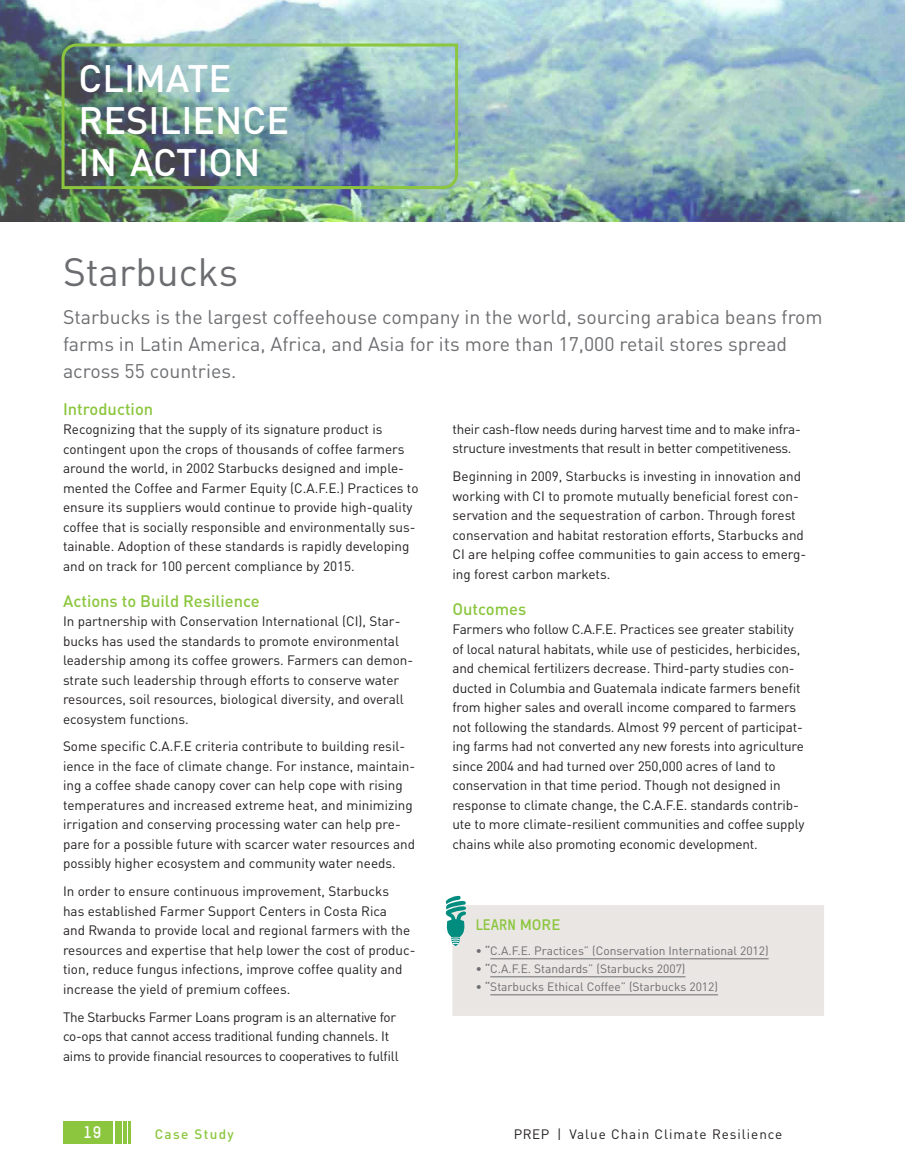
<style>
.page{position:relative;width:905px;height:1175px;background:#fff}
.page>*{position:absolute;margin:0;border:0;box-sizing:border-box;transform-origin:0 0}
.t1{font:39px "DIN";color:#6c6d70}
.t2{font:500 37.8px/42px "DIN";color:#fff}
.t3{font:19.5px/27px "DIN";color:#6d6e71}
.t4{font:500 16.5px "DIN";color:#8bc63e}
.t5{font:700 16.5px "TSTAR";color:#fff}
.t6{font:700 15px "TSTAR";color:#8bc63e}
.t7{font:13.5px/19.5px "DIN";color:#231f20}
.t8{font:13.5px/19.5px "DIN";letter-spacing:-.02em;color:#231f20}
.t9{font:13.5px "DIN";letter-spacing:.07em;color:#231f20}
.t10{font:500 13.5px "DIN";letter-spacing:.1em;color:#8bc63e}
.t11{font:12px "DIN";color:#6d6e71}
.s1{font-family:"DIN";font-weight:500}
.s2{font-weight:500}
</style>
<div class="page">
<div style="left:115px;top:1120px;width:6px;height:23px;background:#8bc63e"></div>
<hr style="left:123px;top:1120px;width:3px;height:23px;background:#8bc63e">
<hr style="left:129px;top:1120px;width:2px;height:23px;background:#8bc63e">
<div style="left:63px;top:1121px;width:49px;height:22px;background:#8bc63e"></div>
<img style="left:0;top:0;width:904px;height:221px">
<hr style="left:63px;top:1120px;width:2px;height:23px;background:#8bc63e">
<img style="left:60px;top:42px;width:399px;height:148px">
<svg style="left:445px;top:895px;width:379px;height:120px"></svg>
<hr style="left:490px;top:958px;width:278px;height:1px;background:#6d6e71">
<hr style="left:490px;top:976px;width:195px;height:1px;background:#6d6e71">
<hr style="left:490px;top:994px;width:228px;height:1px;background:#6d6e71">
<h2 class="t2" style="left:79px;top:56px;width:212px">CLIMATE<br>RESILIENCE<br>IN ACTION</h2>
<h1 class="t1" style="left:63px;top:248px;width:177px">Starbucks</h1>
<h3 class="t3" style="left:63px;top:303px;width:761px">Starbucks is the largest coffeehouse company in the world, sourcing arabica beans from farms in Latin America, Africa, and Asia for its more than 17,000 retail stores spread across 55 countries.</h3>
<p class="t4" style="left:63px;top:398px;width:92px">Introduction</p>
<p class="t7" style="left:63px;top:419px;width:357px">Recognizing that the supply of its signature product is contingent upon the crops of thousands of coffee farmers around the world, in 2002 Starbucks designed and imple&shy;mented the Coffee and Farmer Equity (C.A.F.E.) Practices to ensure its suppliers would continue to provide high-quality coffee that is socially responsible and environmentally sus&shy;tainable. Adoption of these standards is rapidly developing and on track for 100 percent compliance by 2015.</p>
<p class="t4" style="left:63px;top:590px;width:198px">Actions to Build Resilience</p>
<p class="t7" style="left:63px;top:611px;width:352px">In partnership with Conservation International (CI), Star&shy;bucks has used the standards to promote environmental leadership among its coffee growers. Farmers can demon&shy;strate such leadership through efforts to conserve water resources, soil resources, biological diversity, and overall ecosystem functions.</p>
<p class="t7" style="left:63px;top:736px;width:353px">Some specific C.A.F.E criteria contribute to building resil&shy;ience in the face of climate change. For instance, maintain&shy;ing a coffee shade canopy cover can help cope with rising temperatures and increased extreme heat, and minimizing irrigation and conserving processing water can help pre&shy;pare for a possible future with scarcer water resources and possibly higher ecosystem and community water needs.</p>
<p class="t7" style="left:63px;top:881px;width:354px">In order to ensure continuous improvement, Starbucks<br>has established Farmer Support Centers in Costa Rica<br>and Rwanda to provide local and regional farmers with the resources and expertise that help lower the cost of produc&shy;tion, reduce fungus infections, improve coffee quality and increase the yield of premium coffees.</p>
<p class="t8" style="left:63px;top:1006px;width:337px">The Starbucks Farmer Loans program is an alternative for co-ops that cannot access traditional funding channels. It aims to provide financial resources to cooperatives to fulfill</p>
<p class="t8" style="left:452px;top:419px;width:350px">their cash-flow needs during harvest time and to make infra&shy;structure investments that result in better competitiveness.</p>
<p class="t7" style="left:452px;top:466px;width:355px">Beginning in 2009, Starbucks is investing in innovation and working with CI to promote mutually beneficial forest con&shy;servation and the sequestration of carbon. Through forest conservation and habitat restoration efforts, Starbucks and CI are helping coffee communities to gain access to emerg&shy;ing forest carbon markets.</p>
<p class="t4" style="left:452px;top:598px;width:75px">Outcomes</p>
<p class="t7" style="left:452px;top:619px;width:353px">Farmers who follow C.A.F.E. Practices see greater stability of local natural habitats, while use of pesticides, herbicides, and chemical fertilizers decrease. Third-party studies con&shy;ducted in Columbia and Guatemala indicate farmers benefit from higher sales and overall income compared to farmers not following the standards. Almost 99 percent of participat&shy;ing farms had not converted any new forests into agriculture since 2004 and had turned over 250,000 acres of land to conservation in that time period. Though not designed in response to climate change, the C.A.F.E. standards contrib&shy;ute to more climate-resilient communities and coffee supply chains while also promoting economic development.</p>
<p class="t6" style="left:475px;top:915px;width:86px">LEARN <span class="s1">MORE</span></p>
<p class="t11" style="left:475px;top:943px;width:294px"><span class="s2">• “</span>C.A.F.E. Practices” (Conservation International 2012)</p>
<p class="t11" style="left:475px;top:961px;width:211px"><span class="s2">• “</span>C.A.F.E. Standards” (Starbucks 2007)</p>
<p class="t11" style="left:475px;top:979px;width:244px"><span class="s2">• “</span>Starbucks Ethical Coffee” (Starbucks 2012)</p>
<p class="t5" style="left:83px;top:1121px;width:19px">19</p>
<p class="t9" style="left:514px;top:1125px;width:270px">PREP | Value Chain Climate Resilience</p>
<p class="t10" style="left:155px;top:1125px;width:81px">Case Study</p>
</div>
